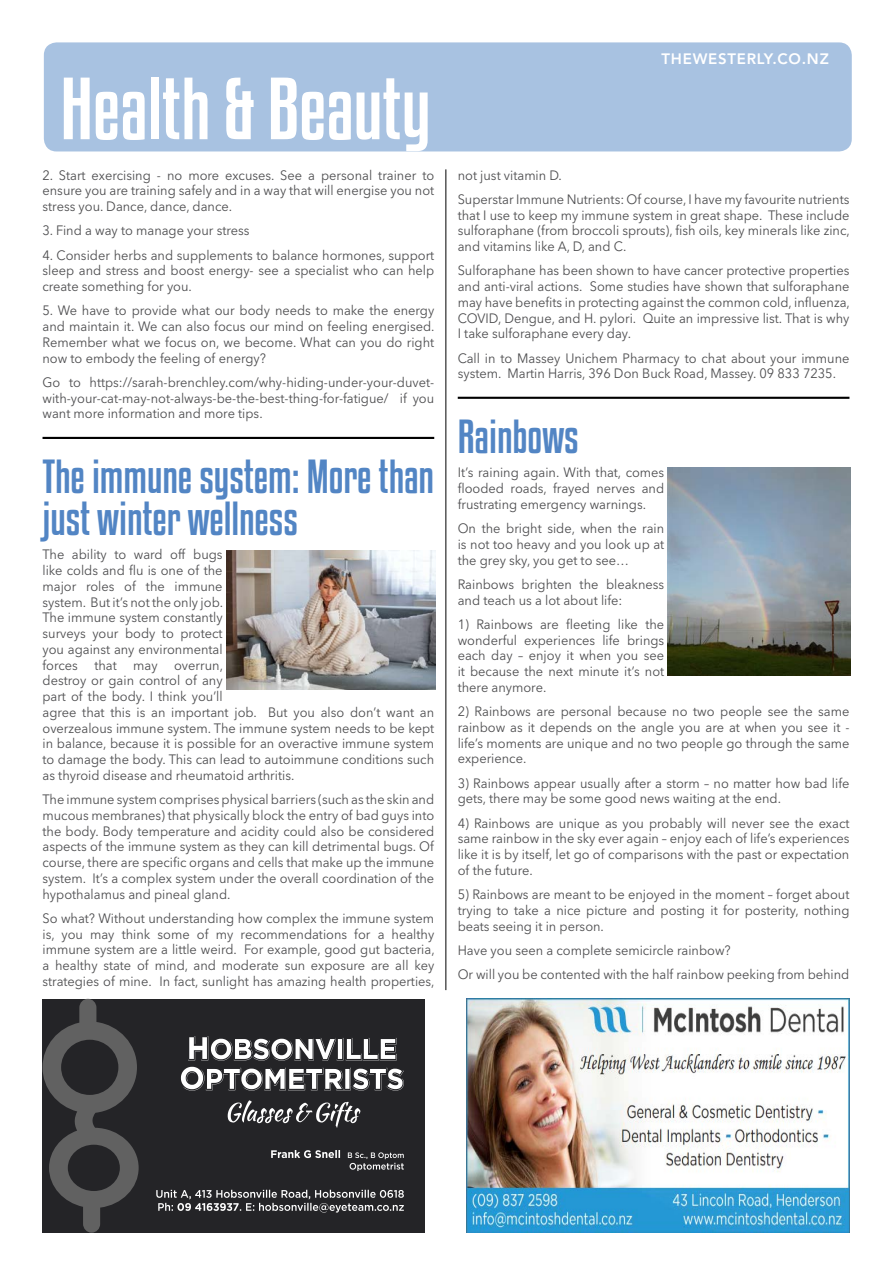
<style>
.page{position:relative;width:893px;height:1263px;background:#fff}
.page>*{position:absolute;margin:0;border:0;box-sizing:border-box;transform-origin:0 0}
.t1{font:78px "Kenyan Coffee Rg";color:#fff}
.t2{font:42px/42px "Kenyan Coffee Rg";color:#5285c4}
.t3{font:800 15px "Avenir LT Std";letter-spacing:.05em;color:#fff}
.t4{font:13.5px/15.8px "Avenir Next LT Pro";color:#4d4d4f;text-align:justify;scale:.95 1}
</style>
<div class="page">
<hr style="left:445px;top:169px;width:1px;height:821px;background:#000">
<div style="left:44px;top:42px;width:808px;height:109px;background:#a8c2e1;border-radius:13px"></div>
<hr style="left:43px;top:437px;width:391px;height:2px;background:#000">
<img style="left:467px;top:999px;width:382px;height:234px">
<hr style="left:458px;top:397px;width:391px;height:2px;background:#000">
<div style="left:43px;top:999px;width:382px;height:234px;background:#242427"></div>
<svg style="left:181px;top:1067px;width:223px;height:24px"></svg>
<svg style="left:188px;top:1036px;width:209px;height:25px"></svg>
<svg style="left:228px;top:1100px;width:132px;height:28px"></svg>
<svg style="left:43px;top:999px;width:96px;height:234px"></svg>
<svg style="left:156px;top:1190px;width:248px;height:22px"></svg>
<svg style="left:271px;top:1150px;width:133px;height:21px"></svg>
<img style="left:227px;top:550px;width:208px;height:139px">
<img style="left:668px;top:467px;width:182px;height:208px">
<p class="t1" style="left:60px;top:56px;width:372px">Health &amp; Beauty</p>
<p class="t4" style="left:43px;top:167px;width:414px">2. Start exercising - no more excuses. See a personal trainer to ensure you are training safely and in a way that will energise you not stress you. Dance, dance, dance.</p>
<p class="t4" style="left:43px;top:223px;width:219px">3. Find a way to manage your stress</p>
<p class="t4" style="left:43px;top:247px;width:414px">4. Consider herbs and supplements to balance hormones, support sleep and stress and boost energy- see a specialist who can help create something for you.</p>
<p class="t4" style="left:43px;top:303px;width:414px">5. We have to provide what our body needs to make the energy and maintain it. We can also focus our mind on feeling energised.<br>Remember what we focus on, we become. What can you do right now to embody the feeling of energy?</p>
<p class="t4" style="left:43px;top:374px;width:414px">Go to https://sarah-brenchley.com/why-hiding-under-your-duvet&shy;with-your-cat-may-not-always-be-the-best-thing-for-fatigue/ if you want more information and more tips.</p>
<p class="t2" style="left:43px;top:454px;width:393px">The immune system: More than just winter wellness</p>
<p class="t4" style="left:43px;top:547px;width:414px;text-align:left">The ability to ward off bugs<br>like colds and flu is one of the<br>major roles of the immune<br>system. But it’s not the only job.<br>The immune system constantly<br>surveys your body to protect<br>you against any environmental<br>forces that may overrun,<br>destroy or gain control of any<br>part of the body. I think you’ll<br>agree that this is an important job. But you also don’t want an overzealous immune system. The immune system needs to be kept in balance, because it is possible for an overactive immune system to damage the body. This can lead to autoimmune conditions such as thyroid disease and rheumatoid arthritis.</p>
<p class="t4" style="left:43px;top:791px;width:414px">The immune system comprises physical barriers (such as the skin and mucous membranes) that physically block the entry of bad guys into the body. Body temperature and acidity could also be considered aspects of the immune system as they can kill detrimental bugs. Of course, there are specific organs and cells that make up the immune system. It’s a complex system under the overall coordination of the hypothalamus and pineal gland.</p>
<p class="t4" style="left:43px;top:910px;width:414px">So what? Without understanding how complex the immune system is, you may think some of my recommendations for a healthy immune system are a little weird. For example, good gut bacteria, a healthy state of mind, and moderate sun exposure are all key strategies of mine. In fact, sunlight has amazing health properties,</p>
<p class="t3" style="left:662px;top:50px;width:169px">THEWESTERLY.CO.NZ</p>
<p class="t4" style="left:458px;top:167px;width:111px">not just vitamin D.</p>
<p class="t4" style="left:458px;top:191px;width:414px">Superstar Immune Nutrients: Of course, I have my favourite nutrients that I use to keep my immune system in great shape. These include sulforaphane (from broccoli sprouts), fish oils, key minerals like zinc, and vitamins like A, D, and C.</p>
<p class="t4" style="left:458px;top:263px;width:414px">Sulforaphane has been shown to have cancer protective properties and anti-viral actions. Some studies have shown that sulforaphane may have benefits in protecting against the common cold, influenza, COVID, Dengue, and H. pylori. Quite an impressive list. That is why I take sulforaphane every day.</p>
<p class="t4" style="left:458px;top:350px;width:414px">Call in to Massey Unichem Pharmacy to chat about your immune system. Martin Harris, 396 Don Buck Road, Massey. 09 833 7235.</p>
<p class="t2" style="left:458px;top:414px;width:123px">Rainbows</p>
<p class="t4" style="left:458px;top:465px;width:219px">It’s raining again. With that, comes flooded roads, frayed nerves and frustrating emergency warnings.</p>
<p class="t4" style="left:458px;top:520px;width:219px">On the bright side, when the rain is not too heavy and you look up at the grey sky, you get to see…</p>
<p class="t4" style="left:458px;top:576px;width:219px">Rainbows brighten the bleakness and teach us a lot about life:</p>
<p class="t4" style="left:458px;top:616px;width:219px">1) Rainbows are fleeting like the wonderful experiences life brings each day – enjoy it when you see it because the next minute it’s not there anymore.</p>
<p class="t4" style="left:458px;top:703px;width:414px">2) Rainbows are personal because no two people see the same rainbow as it depends on the angle you are at when you see it - life’s moments are unique and no two people go through the same experience.</p>
<p class="t4" style="left:458px;top:775px;width:414px">3) Rainbows appear usually after a storm – no matter how bad life gets, there may be some good news waiting at the end.</p>
<p class="t4" style="left:458px;top:815px;width:414px">4) Rainbows are unique as you probably will never see the exact same rainbow in the sky ever again – enjoy each of life’s experiences like it is by itself, let go of comparisons with the past or expectation of the future.</p>
<p class="t4" style="left:458px;top:886px;width:414px">5) Rainbows are meant to be enjoyed in the moment – forget about trying to take a nice picture and posting it for posterity, nothing beats seeing it in person.</p>
<p class="t4" style="left:458px;top:942px;width:289px">Have you seen a complete semicircle rainbow?</p>
<p class="t4" style="left:458px;top:967px;width:414px">Or will you be contented with the half rainbow peeking from behind</p>
</div>
